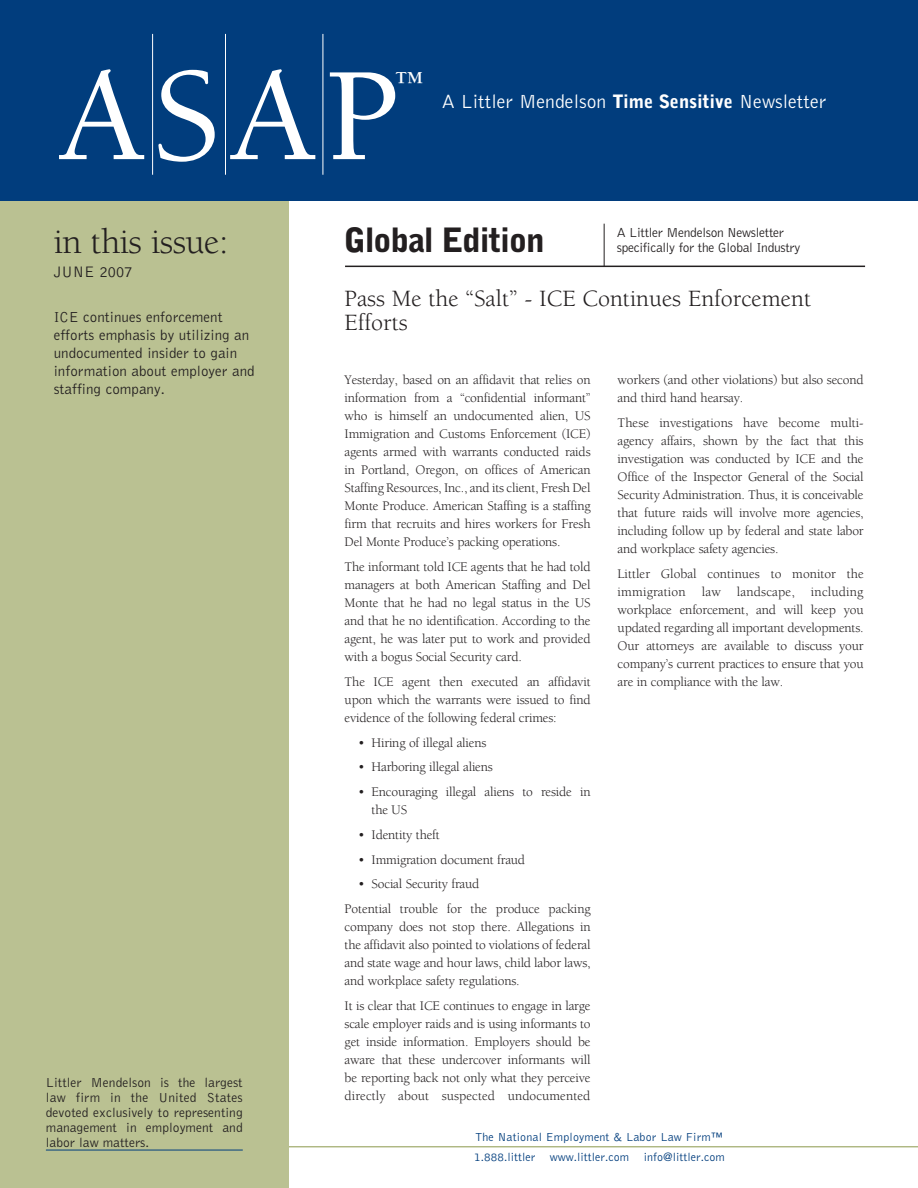
<style>
.page{position:relative;width:918px;height:1188px;background:#fff}
.page>*{position:absolute;margin:0;border:0;box-sizing:border-box;transform-origin:0 0}
.t1{font:500 136.5px "Berkeley";color:#fff}
.t2{font:36px "Berkeley";letter-spacing:-.015em;color:#231f20}
.t3{font:900 33.3px "Bell Gothic";letter-spacing:-.03em;color:#231f20}
.t4{font:500 29.85px "Berkeley";color:#fff}
.main_head{font:24px/24px "Berkeley";color:#231f20}
.t5{font:300 19.65px "Bell Gothic";color:#fff}
.t6{font:300 15.75px "Bell Gothic";letter-spacing:-.025em;color:#231f20}
.sidebar_summary{font:300 15px/18px "Bell Gothic";color:#231f20}
.body_copy{font:13.5px/18px "Berkeley";letter-spacing:-.015em;color:#231f20;text-align:justify}
.t7{font:300 13.5px/15px "Bell Gothic";letter-spacing:-.025em;color:#231f20;text-align:justify}
.t8{font:300 12px "Bell Gothic";color:#013d7d}
.s1{font-weight:900;font-size:18.3px}
</style>
<div class="page">
<hr style="left:345px;top:266px;width:520px;height:1px;background:#231f20">
<hr style="left:281px;top:1146px;width:637px;height:1px;background:#abb47c">
<div style="left:0;top:200px;width:289px;height:988px;background:#bac192"></div>
<div style="left:0;top:0;width:918px;height:200px;background:#013d7d"></div>
<hr style="left:46px;top:1150px;width:197px;height:1px;background:#013d7d">
<hr style="left:323px;top:34px;width:1px;height:141px;background:#fff">
<hr style="left:225px;top:34px;width:1px;height:141px;background:#fff">
<hr style="left:152px;top:34px;width:1px;height:141px;background:#fff">
<hr style="left:604px;top:224px;width:1px;height:42px;background:#231f20">
<p class="t1" style="left:58px;top:44px;width:344px">ASAP</p>
<p class="t4" style="left:396px;top:66px;width:31px">™</p>
<p class="t5" style="left:442px;top:91px;width:386px">A Littler Mendelson <span class="s1">Time Sensitive</span> Newsletter</p>
<p class="t2" style="left:54px;top:222px;width:176px">in this issue:</p>
<p class="t6" style="left:54px;top:263px;width:81px">june 2007</p>
<p class="sidebar_summary" style="left:54px;top:308px;width:203px">ICE continues enforcement efforts emphasis by utilizing an undocumented insider to gain information about employer and staffing company.</p>
<p class="t7" style="left:46px;top:1075px;width:198px">Littler Mendelson is the largest law firm in the U nited States devoted exclusively to representing management in employment and labor law matters.</p>
<p class="t3" style="left:344px;top:221px;width:203px">Global Edition</p>
<p class="t7" style="left:617px;top:225px;width:185px">A Littler Mendelson Newsletter specifically for the Global Industry</p>
<p class="main_head" style="left:345px;top:287px;width:468px">Pass Me the “Salt” - ICE Continues Enforcement<br>Efforts</p>
<p class="body_copy" style="left:345px;top:371px;width:248px">Yesterday, based on an affidavit that relies on information from a “confidential informant” who is himself an undocumented alien, US Immigration and Customs Enforcement (ICE) agents armed with warrants conducted raids in Portland, Oregon, on offices of American Staffing Resources, Inc., and its client, Fresh Del Monte Produce. American Staffing is a staffing firm that recruits and hires workers for Fresh Del Monte Produce’s packing operations.</p>
<p class="body_copy" style="left:345px;top:558px;width:248px">The informant told ICE agents that he had told managers at both American Staffing and Del Monte that he had no legal status in the US and that he no identification. According to the agent, he was later put to work and provided with a bogus Social Security card.</p>
<p class="body_copy" style="left:345px;top:673px;width:248px">The ICE agent then executed an affidavit upon which the warrants were issued to find evidence of the following federal crimes:</p>
<p class="body_copy" style="left:358px;top:734px;width:130px">• Hiring of illegal aliens</p>
<p class="body_copy" style="left:358px;top:758px;width:136px">• Harboring illegal aliens</p>
<p class="body_copy" style="left:372px;top:783px;width:221px;text-indent:-14px">• Encouraging illegal aliens to reside in the US</p>
<p class="body_copy" style="left:358px;top:826px;width:83px">• Identity theft</p>
<p class="body_copy" style="left:358px;top:851px;width:169px">• Immigration document fraud</p>
<p class="body_copy" style="left:358px;top:875px;width:123px">• Social Security fraud</p>
<p class="body_copy" style="left:345px;top:900px;width:248px">Potential trouble for the produce packing company does not stop there. Allegations in the affidavit also pointed to violations of federal and state wage and hour laws, child labor laws, and workplace safety regulations.</p>
<p class="body_copy" style="left:345px;top:997px;width:248px">It is clear that ICE continues to engage in large scale employer raids and is using informants to get inside information. Employers should be aware that these undercover informants will be reporting back not only what they perceive directly about suspected undocumented</p>
<p class="body_copy" style="left:618px;top:371px;width:247px">workers (and other violations) but also second and third hand hearsay.</p>
<p class="body_copy" style="left:618px;top:414px;width:248px">These investigations have become multi&shy;agency affairs, shown by the fact that this investigation was conducted by ICE and the Office of the Inspector General of the Social Security Administration. Thus, it is conceivable that future raids will involve more agencies, including follow up by federal and state labor and workplace safety agencies.</p>
<p class="body_copy" style="left:618px;top:565px;width:248px">Littler Global continues to monitor the immigration law landscape, including workplace enforcement, and will keep you updated regarding all important developments.<br>Our attorneys are available to discuss your company’s current practices to ensure that you are in compliance with the law.</p>
<p class="t8" style="left:475px;top:1131px;width:249px">The National Employment &amp; Labor Law Firm™</p>
<p class="t8" style="left:474px;top:1150px;width:252px">1.888.littler www.littler.com info@littler.com</p>
</div>
